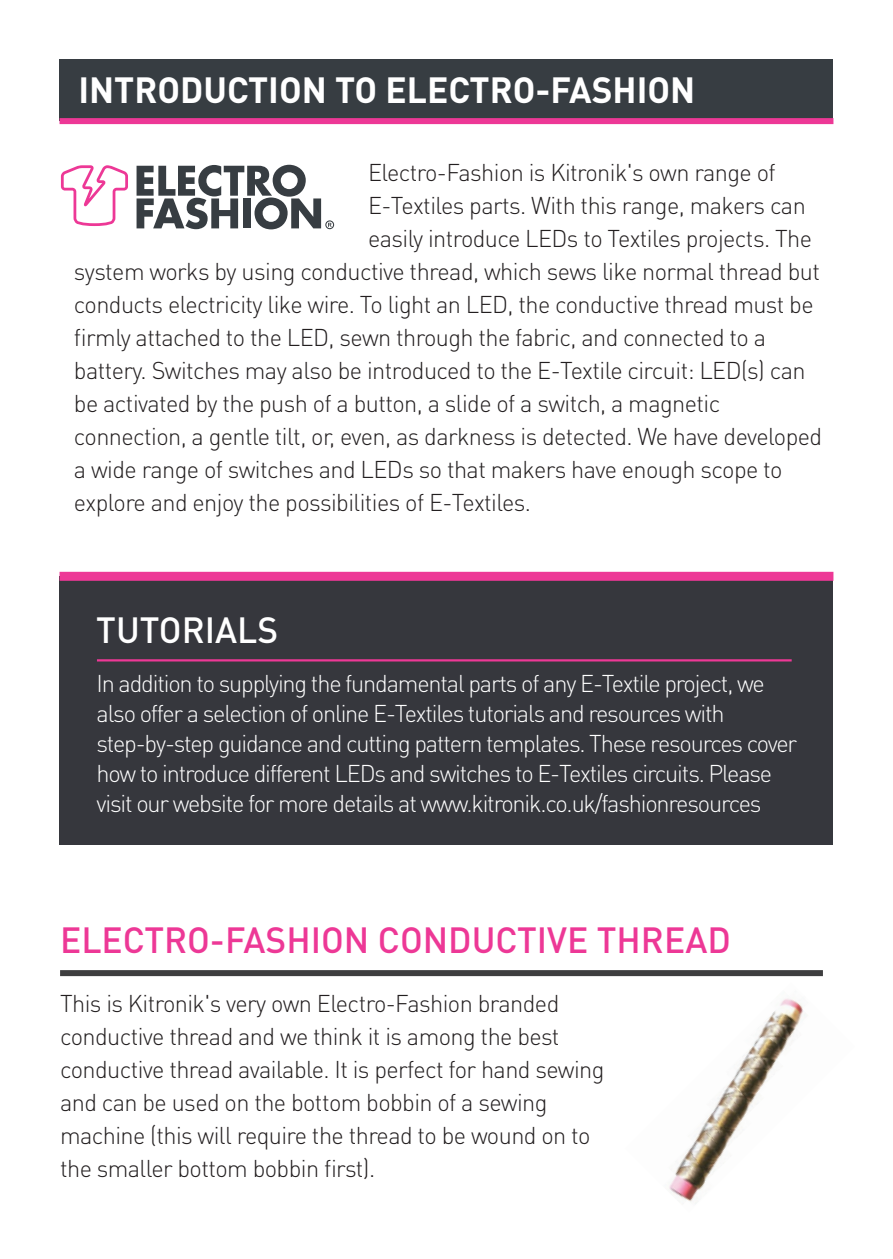
<style>
.page{position:relative;width:893px;height:1259px;background:#fff}
.page>*{position:absolute;margin:0;border:0;box-sizing:border-box;transform-origin:0 0}
.t1{font:500 36px "DIN Pro";color:#ed3896}
.t2{font:700 36px "DIN Pro";color:#fff}
.t3{font:500 36px "DIN Pro";color:#fff}
.t4{font:300 24px/33px "DIN Pro";letter-spacing:-.025em;color:#231f20}
.t5{font:300 24px/30px "DIN Pro";letter-spacing:-.05em;color:#fff}
</style>
<div class="page">
<div style="left:60px;top:60px;width:773px;height:61px;background:#373d42"></div>
<div style="left:60px;top:118px;width:773px;height:6px;background:#ed3896"></div>
<svg style="left:61px;top:165px;width:67px;height:61px"></svg>
<svg style="left:137px;top:165px;width:184px;height:64px"></svg>
<svg style="left:325px;top:220px;width:9px;height:9px"></svg>
<div style="left:60px;top:970px;width:763px;height:6px;background:#3e3e3f"></div>
<img style="left:669px;top:998px;width:137px;height:206px">
<div style="left:60px;top:576px;width:773px;height:268px;background:#36373d"></div>
<hr style="left:97px;top:659px;width:695px;height:2px;background:#ed3896">
<div style="left:60px;top:572px;width:773px;height:9px;background:#ed3896"></div>
<h1 class="t2" style="left:78px;top:66px;width:618px">INTRODUCTION TO ELECTRO-FASHION</h1>
<p class="t4" style="left:368px;top:154px;width:409px">Electro-Fashion is Kitronik's own range of</p>
<p class="t4" style="left:368px;top:187px;width:439px">E-Textiles parts. With this range, makers can</p>
<p class="t4" style="left:368px;top:220px;width:445px">easily introduce LEDs to Textiles projects. The</p>
<p class="t4" style="left:74px;top:253px;width:748px">system works by using conductive thread, which sews like normal thread but</p>
<p class="t4" style="left:74px;top:286px;width:741px">conducts electricity like wire. To light an LED, the conductive thread must be</p>
<p class="t4" style="left:74px;top:319px;width:694px">firmly attached to the LED, sewn through the fabric, and connected to a</p>
<p class="t4" style="left:74px;top:352px;width:733px">battery. Switches may also be introduced to the E-Textile circuit: LED(s) can</p>
<p class="t4" style="left:74px;top:385px;width:648px">be activated by the push of a button, a slide of a switch, a magnetic</p>
<p class="t4" style="left:74px;top:418px;width:750px">connection, a gentle tilt, or, even, as darkness is detected. We have developed</p>
<p class="t4" style="left:74px;top:451px;width:710px">a wide range of switches and LEDs so that makers have enough scope to</p>
<p class="t4" style="left:74px;top:484px;width:459px">explore and enjoy the possibilities of E-Textiles.</p>
<h1 class="t3" style="left:96px;top:606px;width:183px">TUTORIALS</h1>
<p class="t5" style="left:97px;top:668px;width:702px">In addition to supplying the fundamental parts of any E-Textile project, we also offer a selection of online E-Textiles tutorials and resources with step-by-step guidance and cutting pattern templates. These resources cover how to introduce different LEDs and switches to E-Textiles circuits. Please visit our website for more details at www.kitronik.co.uk/fashionresources</p>
<h1 class="t1" style="left:60px;top:915px;width:672px">ELECTRO-FASHION CONDUCTIVE THREAD</h1>
<p class="t4" style="left:60px;top:985px;width:546px">This is Kitronik's very own Electro-Fashion branded conductive thread and we think it is among the best conductive thread available. It is perfect for hand sewing and can be used on the bottom bobbin of a sewing machine (this will require the thread to be wound on to the smaller bottom bobbin first).</p>
</div>
